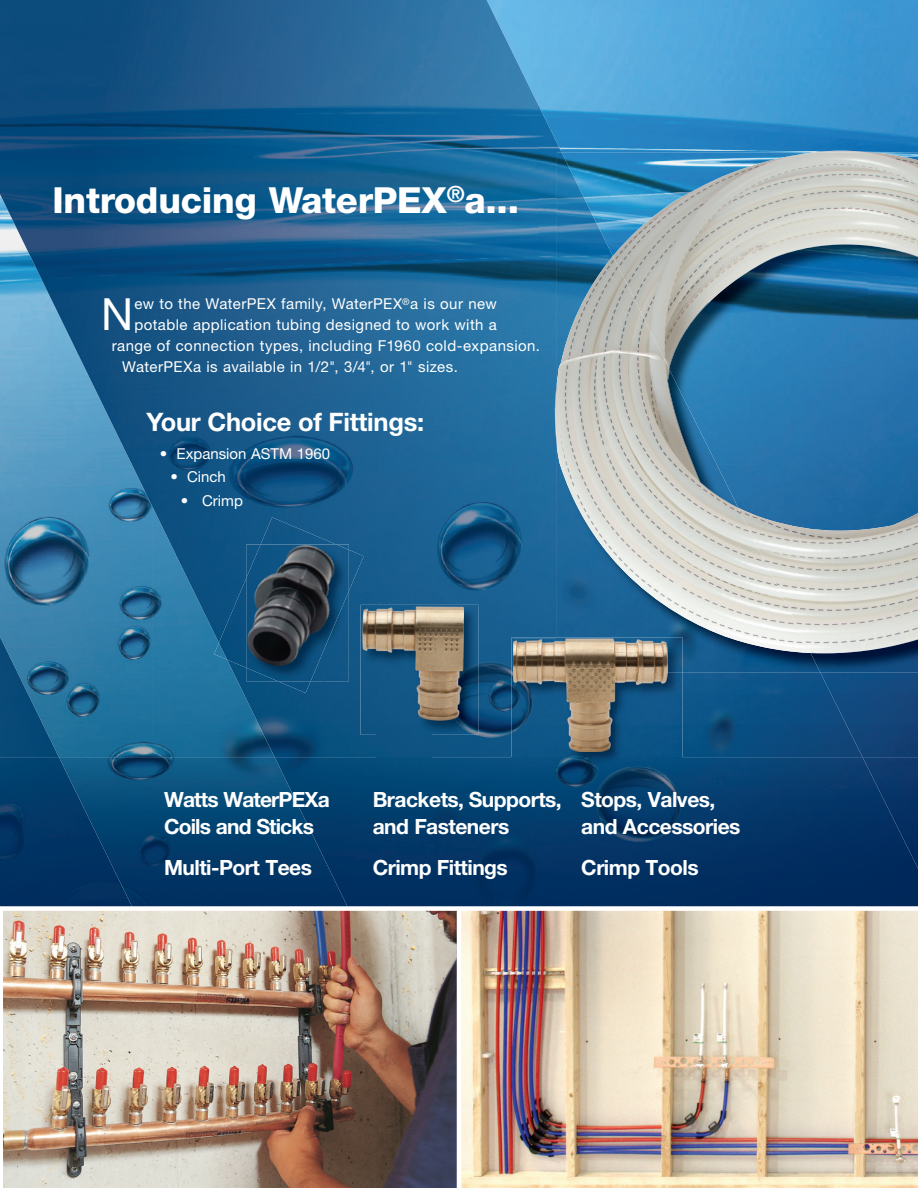
<style>
.page{position:relative;width:918px;height:1188px;background:#fff}
.page>*{position:absolute;margin:0;border:0;box-sizing:border-box;transform-origin:0 0}
.t1{font:44.4px "Helvetica Neue LT Std";color:#fff}
.t2{font:800 36px "Helvetica Neue LT Std";letter-spacing:-.005em;color:#fff}
.t3{font:700 25.5px "Helvetica Neue LT Std";letter-spacing:-.01em;color:#fff}
.t4{font:700 21px/27px "Helvetica Neue LT Std";letter-spacing:-.025em;color:#fff}
.t5{font:15px "Helvetica Neue LT Std";letter-spacing:.03em;color:#fff}
.t6{font:15px "Helvetica Neue LT Std";color:#fff}
.s1{font-weight:300}
</style>
<div class="page">
<img style="left:540px;top:0;width:378px;height:50px">
<img style="left:540px;top:50px;width:378px;height:101px">
<img style="left:0;top:354px;width:50px;height:283px">
<img style="left:562px;top:151px;width:356px;height:2px">
<img style="left:50px;top:354px;width:51px;height:403px">
<img style="left:101px;top:455px;width:51px;height:302px">
<img style="left:152px;top:556px;width:51px;height:201px">
<img style="left:203px;top:643px;width:24px;height:114px">
<img style="left:863px;top:672px;width:55px;height:85px">
<img style="left:0;top:0;width:377px;height:354px">
<img style="left:377px;top:0;width:163px;height:606px">
<img style="left:539px;top:106px;width:23px;height:531px">
<img style="left:77px;top:353px;width:301px;height:102px">
<img style="left:127px;top:454px;width:251px;height:102px">
<img style="left:176px;top:555px;width:70px;height:88px">
<img style="left:324px;top:555px;width:54px;height:202px">
<img style="left:432px;top:606px;width:108px;height:151px">
<img style="left:227px;top:681px;width:97px;height:76px">
<img style="left:682px;top:672px;width:181px;height:85px">
<img style="left:377px;top:735px;width:55px;height:22px">
<img style="left:0;top:637px;width:59px;height:120px">
<img style="left:132px;top:757px;width:143px;height:149px">
<img style="left:275px;top:757px;width:643px;height:149px">
<img style="left:0;top:757px;width:132px;height:149px">
<img style="left:3px;top:911px;width:454px;height:277px">
<img style="left:461px;top:911px;width:457px;height:277px">
<img style="left:610px;top:153px;width:53px;height:95px">
<img style="left:868px;top:253px;width:50px;height:260px">
<img style="left:782px;top:253px;width:86px;height:260px">
<img style="left:820px;top:653px;width:98px;height:19px">
<img style="left:557px;top:153px;width:53px;height:106px">
<svg style="left:609px;top:248px;width:4px;height:11px"></svg>
<img style="left:682px;top:650px;width:33px;height:22px">
<img style="left:715px;top:650px;width:105px;height:22px">
<img style="left:809px;top:151px;width:68px;height:2px">
<img style="left:553px;top:381px;width:4px;height:67px">
<img style="left:663px;top:153px;width:255px;height:100px">
<img style="left:613px;top:208px;width:51px;height:51px">
<img style="left:903px;top:252px;width:15px;height:5px">
<img style="left:663px;top:252px;width:127px;height:51px">
<img style="left:765px;top:513px;width:153px;height:140px">
<img style="left:557px;top:259px;width:225px;height:391px">
<img style="left:511px;top:637px;width:171px;height:130px">
<img style="left:557px;top:637px;width:125px;height:35px">
<img style="left:513px;top:639px;width:103px;height:113px">
<img style="left:616px;top:672px;width:51px;height:80px">
<img style="left:557px;top:639px;width:110px;height:33px">
<img style="left:246px;top:544px;width:103px;height:137px">
<img style="left:261px;top:517px;width:103px;height:74px">
<img style="left:214px;top:643px;width:5px;height:17px">
<img style="left:219px;top:578px;width:92px;height:115px">
<img style="left:361px;top:605px;width:117px;height:130px">
<img style="left:362px;top:606px;width:101px;height:114px">
<h2 class="t2" style="left:52px;top:178px;width:468px">Introducing WaterPEX<sup>®</sup>a...</h2>
<h1 class="t1" style="left:101px;top:288px;width:34px">N</h1>
<p class="t5" style="left:134px;top:295px;width:364px">ew to the WaterPEX family, WaterPEX<sup>®</sup>a is our new</p>
<p class="t5" style="left:134px;top:316px;width:364px">potable application tubing designed to work with a</p>
<p class="t5" style="left:112px;top:337px;width:430px">range of connection types, including F1960 cold-expansion.</p>
<p class="t5" style="left:122px;top:358px;width:337px">WaterPEXa is available in 1/2<span class="s1">"</span>, 3/4<span class="s1">"</span>, or 1<span class="s1">"</span> sizes.</p>
<h3 class="t3" style="left:146px;top:406px;width:279px">Your Choice of Fittings:</h3>
<p class="t6" style="left:160px;top:444px;width:172px">• Expansion ASTM 1960</p>
<p class="t5" style="left:170px;top:468px;width:57px">• Cinch</p>
<p class="t5" style="left:181px;top:492px;width:64px">• Crimp</p>
<h3 class="t4" style="left:164px;top:786px;width:167px">Watts WaterPEXa<br>Coils and Sticks</h3>
<h3 class="t4" style="left:164px;top:853px;width:149px">Multi-Port Tees</h3>
<h3 class="t4" style="left:373px;top:786px;width:191px">Brackets, Supports, and Fasteners</h3>
<h3 class="t4" style="left:373px;top:853px;width:137px">Crimp Fittings</h3>
<h3 class="t4" style="left:581px;top:786px;width:161px">Stops, Valves, and Accessories</h3>
<h3 class="t4" style="left:581px;top:853px;width:119px">Crimp Tools</h3>
</div>
